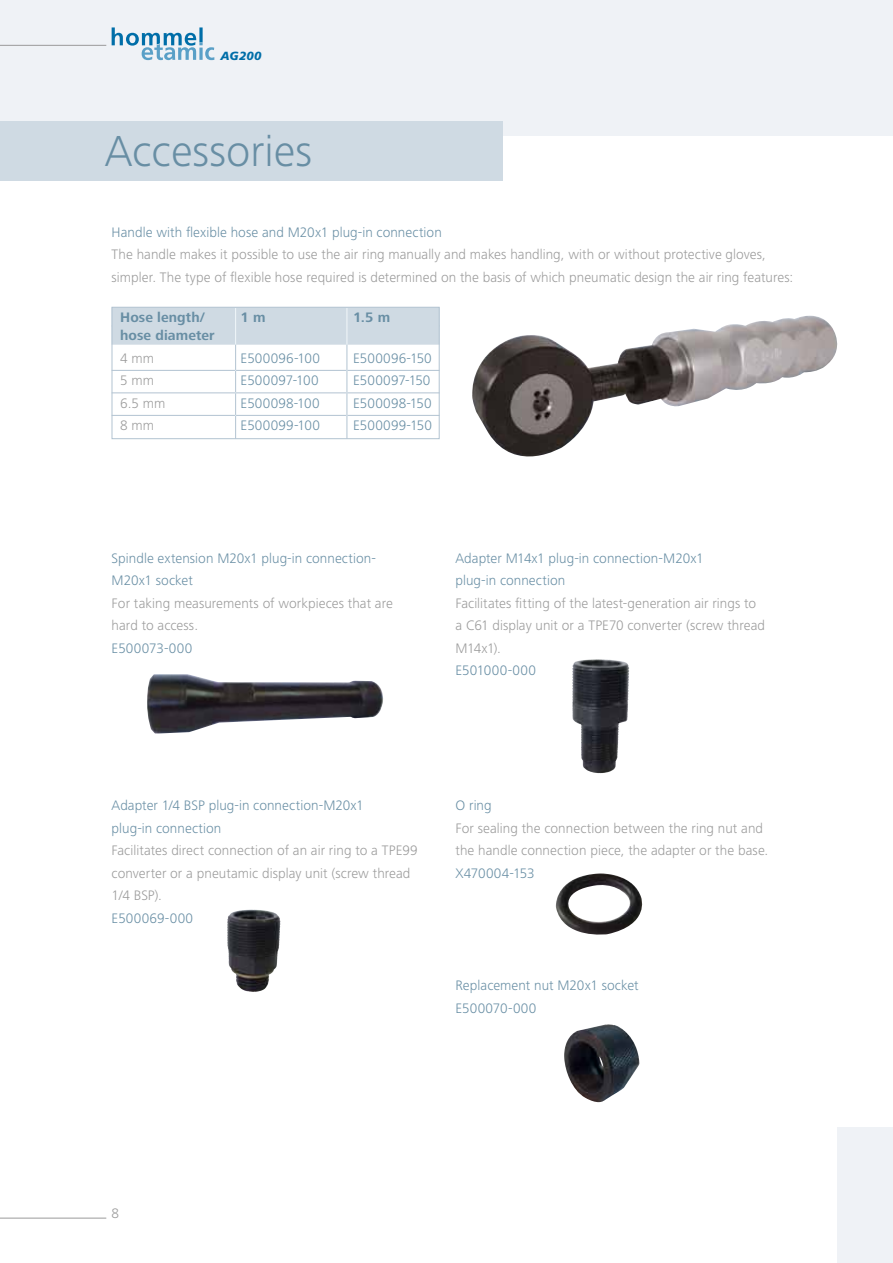
<style>
.page{position:relative;width:893px;height:1263px;background:#fff}
.page>*{position:absolute;margin:0;border:0;box-sizing:border-box;transform-origin:0 0}
.t1{font:300 45px "Frutiger Next LT";color:#688ea4}
.t2{font:300 14.25px/22.5px "Frutiger Next LT";letter-spacing:.005em;color:#9a9a9a}
.t3{font:300 14.25px/22.5px "Frutiger Next LT";letter-spacing:.005em;color:#688ea4}
.t4{font:700 14.25px "Frutiger Next LT";letter-spacing:.01em;color:#688ea4}
.t5{font:italic 900 11.85px "Frutiger";letter-spacing:.025em;color:#006ea8}
</style>
<div class="page">
<div style="left:837px;top:1128px;width:56px;height:135px;background:#eff2f6"></div>
<div style="left:0;top:0;width:893px;height:135px;background:#eff2f6"></div>
<hr style="left:0;top:1218px;width:106px;height:1px;background:#9a9a9a">
<svg style="left:112px;top:27px;width:102px;height:33px"></svg>
<hr style="left:0;top:45px;width:106px;height:1px;background:#9a9a9a">
<img style="left:572px;top:659px;width:28px;height:15px">
<img style="left:227px;top:910px;width:22px;height:16px">
<img style="left:147px;top:674px;width:236px;height:60px">
<img style="left:564px;top:1024px;width:75px;height:78px">
<img style="left:556px;top:873px;width:87px;height:62px">
<div style="left:112px;top:307px;width:328px;height:20px;background:#cfdae3"></div>
<div style="left:112px;top:325px;width:328px;height:20px;background:#cfdae3"></div>
<hr style="left:112px;top:370px;width:328px;height:1px;background:#b2c3d1">
<hr style="left:112px;top:392px;width:328px;height:1px;background:#b2c3d1">
<hr style="left:112px;top:415px;width:328px;height:1px;background:#b2c3d1">
<div style="left:0;top:121px;width:502px;height:59px;background:#cfdae3"></div>
<hr style="left:235px;top:308px;width:1px;height:131px;background:#b2c3d1">
<hr style="left:347px;top:308px;width:1px;height:131px;background:#b2c3d1">
<div style="left:112px;top:307px;width:328px;height:132px;border:1px solid #b2c3d1"></div>
<img style="left:472px;top:316px;width:366px;height:141px">
<p class="t5" style="left:220px;top:49px;width:43px">AG200</p>
<h1 class="t1" style="left:105px;top:126px;width:209px">Accessories</h1>
<p class="t3" style="left:112px;top:221px;width:332px">Handle with flexible hose and M20x1 plug-in connection</p>
<p class="t2" style="left:112px;top:243px;width:683px">The handle makes it possible to use the air ring manually and makes handling, with or without protective gloves, simpler. The type of flexible hose required is determined on the basis of which pneumatic design the air ring features:</p>
<p class="t4" style="left:120px;top:309px;width:86px">Hose length/</p>
<p class="t4" style="left:241px;top:309px;width:27px">1 m</p>
<p class="t4" style="left:353px;top:309px;width:39px">1.5 m</p>
<p class="t4" style="left:120px;top:327px;width:96px">hose diameter</p>
<p class="t2" style="left:120px;top:347px;width:35px">4 mm</p>
<p class="t3" style="left:241px;top:347px;width:81px">E500096-100</p>
<p class="t3" style="left:353px;top:347px;width:80px">E500096-150</p>
<p class="t2" style="left:120px;top:369px;width:35px">5 mm</p>
<p class="t3" style="left:241px;top:369px;width:79px">E500097-100</p>
<p class="t3" style="left:353px;top:369px;width:79px">E500097-150</p>
<p class="t2" style="left:120px;top:392px;width:47px">6.5 mm</p>
<p class="t3" style="left:241px;top:392px;width:81px">E500098-100</p>
<p class="t3" style="left:353px;top:392px;width:80px">E500098-150</p>
<p class="t2" style="left:120px;top:414px;width:35px">8 mm</p>
<p class="t3" style="left:241px;top:414px;width:81px">E500099-100</p>
<p class="t3" style="left:353px;top:414px;width:80px">E500099-150</p>
<p class="t3" style="left:112px;top:547px;width:266px">Spindle extension M20x1 plug-in connection-<br>M20x1 socket</p>
<p class="t2" style="left:112px;top:592px;width:283px">For taking measurements of workpieces that are hard to access.</p>
<p class="t3" style="left:112px;top:637px;width:82px">E500073-000</p>
<p class="t3" style="left:455px;top:547px;width:250px">Adapter M14x1 plug-in connection-M20x1 plug-in connection</p>
<p class="t2" style="left:455px;top:592px;width:311px">Facilitates fitting of the latest-generation air rings to a C61 display unit or a TPE70 converter (screw thread<br>M14x1).</p>
<p class="t3" style="left:455px;top:659px;width:82px">E501000-000</p>
<p class="t3" style="left:112px;top:794px;width:254px">Adapter 1/4 BSP plug-in connection-M20x1 plug-in connection</p>
<p class="t2" style="left:112px;top:839px;width:308px">Facilitates direct connection of an air ring to a TPE99 converter or a pneutamic display unit (screw thread<br>1/4 BSP).</p>
<p class="t3" style="left:112px;top:907px;width:83px">E500069-000</p>
<p class="t3" style="left:455px;top:794px;width:38px">O ring</p>
<p class="t2" style="left:455px;top:817px;width:314px">For sealing the connection between the ring nut and the handle connection piece, the adapter or the base.</p>
<p class="t3" style="left:455px;top:862px;width:81px">X470004-153</p>
<p class="t3" style="left:455px;top:974px;width:185px">Replacement nut M20x1 socket<br>E500070-000</p>
<p class="t2" style="left:112px;top:1202px;width:9px">8</p>
</div>
